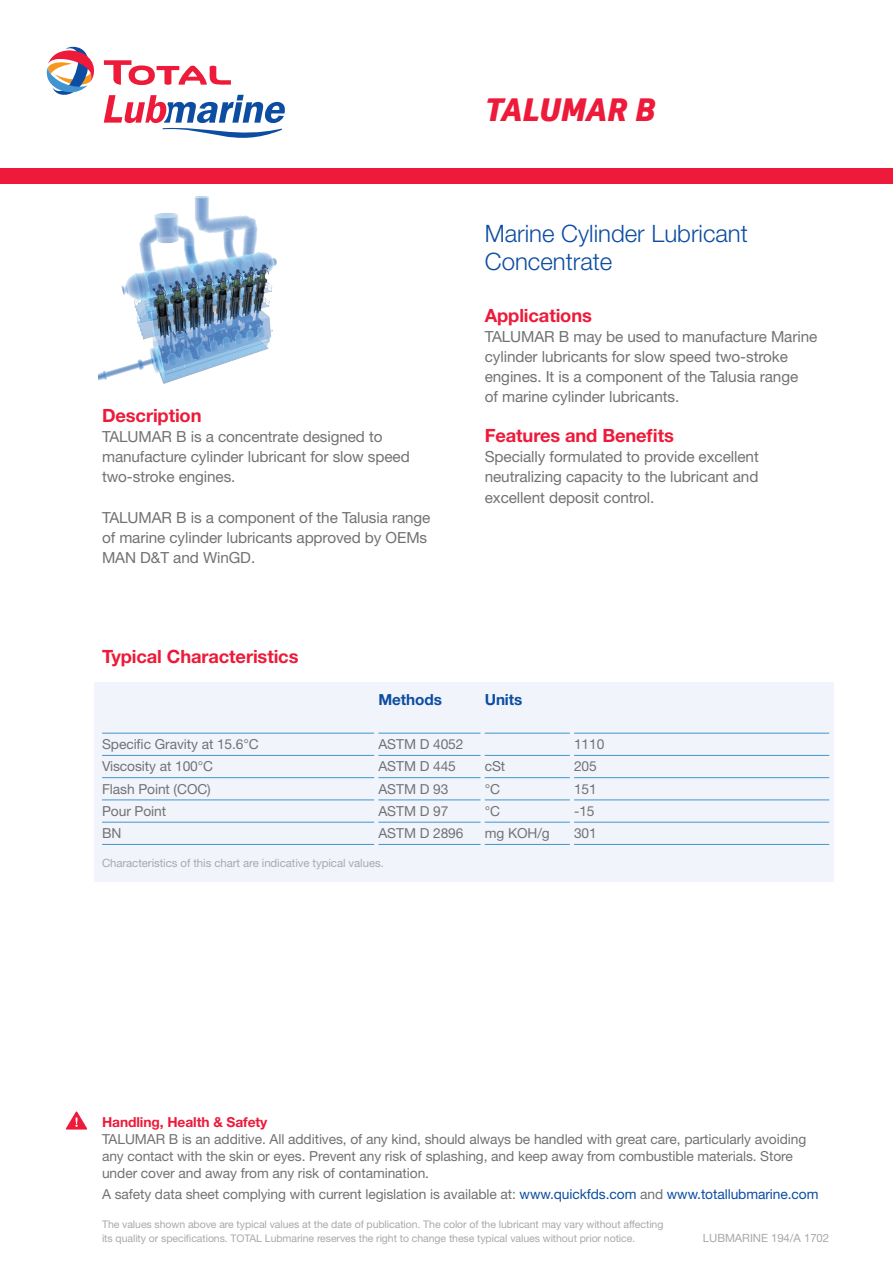
<style>
.page{position:relative;width:893px;height:1263px;background:#fff}
.page>*{position:absolute;margin:0;border:0;box-sizing:border-box;transform-origin:0 0}
.t1{font:italic 800 31.5px "Soleto";color:#ed1a3a}
.t2{font:300 24px/28.5px "Helvetica Neue LT Std";color:#0d4da1}
.t3{font:700 18.3px "Helvetica Neue LT Std";letter-spacing:-.005em;color:#ed1a3a}
.t4{font:15.3px/20.1px "Helvetica Neue";letter-spacing:-.005em;color:#717275}
.t5{font:700 15.3px "Helvetica Neue LT Std";letter-spacing:-.005em;color:#0d4da1}
.t6{font:13.8px/22.2px "Helvetica Neue";letter-spacing:-.005em;color:#717275}
.t7{font:700 13.8px "Helvetica Neue LT Std";letter-spacing:-.005em;color:#ed1a3a}
.t8{font:11.4px "Helvetica Neue";letter-spacing:-.005em;color:#a8a9ad}
.t9{font:10.5px/13.5px "Helvetica Neue";letter-spacing:-.005em;color:#a8a9ad}
.s1{color:#0d4da1}
</style>
<div class="page">
<svg style="left:104px;top:60px;width:127px;height:25px"></svg>
<svg style="left:46px;top:46px;width:48px;height:49px"></svg>
<svg style="left:104px;top:95px;width:181px;height:43px"></svg>
<div style="left:94px;top:682px;width:739px;height:200px;background:#f1f5fb"></div>
<hr style="left:102px;top:733px;width:272px;height:1px;background:#4194d0">
<hr style="left:102px;top:755px;width:272px;height:1px;background:#4194d0">
<hr style="left:102px;top:777px;width:272px;height:1px;background:#4194d0">
<hr style="left:102px;top:800px;width:272px;height:1px;background:#4194d0">
<hr style="left:102px;top:822px;width:272px;height:1px;background:#4194d0">
<hr style="left:102px;top:844px;width:272px;height:1px;background:#4194d0">
<hr style="left:574px;top:733px;width:255px;height:1px;background:#4194d0">
<hr style="left:574px;top:755px;width:255px;height:1px;background:#4194d0">
<hr style="left:574px;top:777px;width:255px;height:1px;background:#4194d0">
<hr style="left:574px;top:800px;width:255px;height:1px;background:#4194d0">
<hr style="left:574px;top:822px;width:255px;height:1px;background:#4194d0">
<hr style="left:574px;top:844px;width:255px;height:1px;background:#4194d0">
<hr style="left:378px;top:733px;width:102px;height:1px;background:#4194d0">
<hr style="left:378px;top:755px;width:102px;height:1px;background:#4194d0">
<hr style="left:378px;top:777px;width:102px;height:1px;background:#4194d0">
<hr style="left:378px;top:800px;width:102px;height:1px;background:#4194d0">
<hr style="left:378px;top:822px;width:102px;height:1px;background:#4194d0">
<hr style="left:378px;top:844px;width:102px;height:1px;background:#4194d0">
<hr style="left:485px;top:733px;width:85px;height:1px;background:#4194d0">
<hr style="left:485px;top:755px;width:85px;height:1px;background:#4194d0">
<hr style="left:485px;top:777px;width:85px;height:1px;background:#4194d0">
<hr style="left:485px;top:800px;width:85px;height:1px;background:#4194d0">
<hr style="left:485px;top:822px;width:85px;height:1px;background:#4194d0">
<hr style="left:485px;top:844px;width:85px;height:1px;background:#4194d0">
<svg style="left:66px;top:1111px;width:22px;height:18px"></svg>
<div style="left:0;top:168px;width:893px;height:15px;background:#ed1a3a"></div>
<img style="left:99px;top:196px;width:178px;height:188px">
<h1 class="t1" style="left:485px;top:89px;width:172px">TALUMAR B</h1>
<h3 class="t3" style="left:102px;top:404px;width:101px">Description</h3>
<p class="t4" style="left:102px;top:426px;width:309px">TALUMAR B is a concentrate designed to manufacture cylinder lubricant for slow speed two-stroke engines.</p>
<p class="t4" style="left:102px;top:507px;width:330px">TALUMAR B is a component of the Talusia range of marine cylinder lubricants approved by OEMs<br>MAN D&amp;T and WinGD.</p>
<h3 class="t3" style="left:102px;top:645px;width:198px">Typical Characteristics</h3>
<h2 class="t2" style="left:485px;top:218px;width:265px">Marine Cylinder Lubricant<br>Concentrate</h2>
<h3 class="t3" style="left:485px;top:304px;width:109px">Applications</h3>
<p class="t4" style="left:485px;top:326px;width:334px">TALUMAR B may be used to manufacture Marine cylinder lubricants for slow speed two-stroke engines. It is a component of the Talusia range<br>of marine cylinder lubricants.</p>
<h3 class="t3" style="left:485px;top:424px;width:191px">Features and Benefits</h3>
<p class="t4" style="left:485px;top:447px;width:276px;text-align:justify">Specially formulated to provide excellent neutralizing capacity to the lubricant and excellent deposit control.</p>
<p class="t5" style="left:378px;top:690px;width:65px">Methods</p>
<p class="t6" style="left:378px;top:733px;width:87px">ASTM D 4052<br>ASTM D 445<br>ASTM D 93<br>ASTM D 97<br>ASTM D 2896</p>
<p class="t5" style="left:485px;top:690px;width:39px">Units</p>
<p class="t6" style="left:102px;top:733px;width:158px">Specific Gravity at 15.6°C<br>Viscosity at 100°C<br>Flash Point (COC)<br>Pour Point<br>BN</p>
<p class="t6" style="left:574px;top:733px;width:32px">1110<br>205<br>151 -15<br>301</p>
<p class="t6" style="left:485px;top:755px;width:67px">cSt<br>°C<br>°C<br>mg KOH/g</p>
<p class="t8" style="left:102px;top:856px;width:283px">Characteristics of this chart are indicative typical values.</p>
<p class="t7" style="left:102px;top:1113px;width:167px">Handling, Health &amp; Safety</p>
<p class="t6" style="left:102px;top:1130px;width:706px;line-height:17.1px">TALUMAR B is an additive. All additives, of any kind, should always be handled with great care, particularly avoiding any contact with the skin or eyes. Prevent any risk of splashing, and keep away from combustible materials. Store under cover and away from any risk of contamination.</p>
<p class="t6" style="left:102px;top:1183px;width:718px">A safety data sheet complying with current legislation is available at: <span class="s1">www.quickfds.com</span> and <span class="s1">www.totallubmarine.com</span></p>
<p class="t9" style="left:102px;top:1217px;width:563px">The values shown above are typical values at the date of publication. The color of the lubricant may vary without affecting its quality or specifications. TOTAL Lubmarine reserves the right to change these typical values without prior notice.</p>
<p class="t8" style="left:703px;top:1231px;width:128px">LUBMARINE 194/A 1702</p>
</div>
